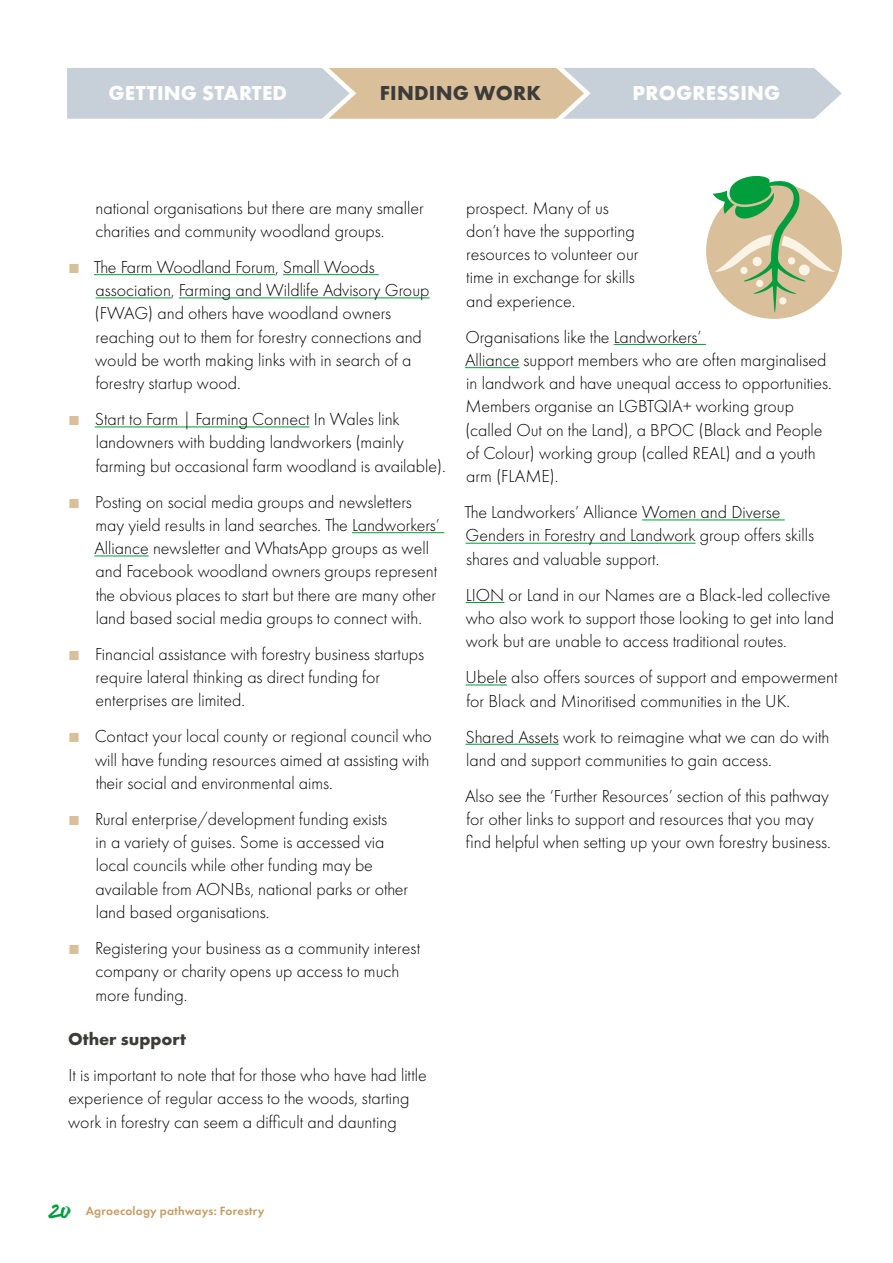
<style>
.page{position:relative;width:893px;height:1263px;background:#fff}
.page>*{position:absolute;margin:0;border:0;box-sizing:border-box;transform-origin:0 0}
.t1{font:30px "Have Heart Two";color:#009d3c}
.t2{font:700 21px "Futura PT";letter-spacing:.01em;color:#fff}
.t3{font:700 21px "Futura PT";letter-spacing:.01em;color:#3d3c3b}
.t4{font:300 18px/23.2px "Futura PT";color:#000}
.t5{font:700 18px "Futura PT";color:#3d3c3b}
.t6{font:600 12.3px "Futura PT";letter-spacing:.015em;color:#c49e64}
.s1{color:#d9c09a}
</style>
<div class="page">
<hr style="left:94px;top:274px;width:181px;height:1px;background:#009d3c">
<hr style="left:283px;top:274px;width:96px;height:1px;background:#009d3c">
<hr style="left:96px;top:297px;width:75px;height:1px;background:#009d3c">
<hr style="left:179px;top:297px;width:250px;height:1px;background:#009d3c">
<hr style="left:95px;top:426px;width:215px;height:1px;background:#009d3c">
<hr style="left:352px;top:532px;width:92px;height:1px;background:#009d3c">
<hr style="left:94px;top:555px;width:55px;height:1px;background:#009d3c">
<hr style="left:614px;top:344px;width:92px;height:1px;background:#009d3c">
<hr style="left:465px;top:367px;width:54px;height:1px;background:#009d3c">
<hr style="left:642px;top:519px;width:143px;height:1px;background:#009d3c">
<hr style="left:466px;top:543px;width:230px;height:1px;background:#009d3c">
<hr style="left:466px;top:602px;width:38px;height:1px;background:#009d3c">
<hr style="left:466px;top:684px;width:41px;height:1px;background:#009d3c">
<hr style="left:465px;top:744px;width:94px;height:1px;background:#009d3c">
<svg style="left:67px;top:68px;width:775px;height:51px;background:#cecdc7"></svg>
<div style="left:706px;top:183px;width:136px;height:136px;background:#d9c09a;border-radius:50%"></div>
<svg style="left:713px;top:176px;width:122px;height:137px"></svg>
<p class="t2" style="left:108px;top:80px;width:180px">GETTING STARTED</p>
<p class="t3" style="left:380px;top:80px;width:163px">FINDING WORK</p>
<p class="t2" style="left:633px;top:80px;width:149px">PROGRESSING</p>
<p class="t4" style="left:96px;top:196px;width:330px">national organisations but there are many smaller charities and community woodland groups.</p>
<p class="t4" style="left:95px;top:255px;width:336px;text-indent:-25px"><span class="s1">■</span> The Farm Woodland Forum, Small Woods association, Farming and Wildlife Advisory Group (FWAG) and others have woodland owners reaching out to them for forestry connections and would be worth making links with in search of a forestry startup wood.</p>
<p class="t4" style="left:96px;top:408px;width:352px;text-indent:-27px"><span class="s1">■</span> Start to Farm | Farming Connect In Wales link landowners with budding landworkers (mainly farming but occasional farm woodland is available).</p>
<p class="t4" style="left:94px;top:490px;width:347px;text-indent:-25px"><span class="s1">■</span> Posting on social media groups and newsletters may yield results in land searches. The Landworkers’ Alliance newsletter and WhatsApp groups as well and Facebook woodland owners groups represent the obvious places to start but there are many other land based social media groups to connect with.</p>
<p class="t4" style="left:96px;top:642px;width:330px;text-indent:-26px"><span class="s1">■</span> Financial assistance with forestry business startups require lateral thinking as direct funding for enterprises are limited.</p>
<p class="t4" style="left:95px;top:725px;width:338px;text-indent:-26px"><span class="s1">■</span> Contact your local county or regional council who will have funding resources aimed at assisting with their social and environmental aims.</p>
<p class="t4" style="left:96px;top:807px;width:314px;text-indent:-26px"><span class="s1">■</span> Rural enterprise/development funding exists<br>in a variety of guises. Some is accessed via local councils while other funding may be available from AONBs, national parks or other land based organisations.</p>
<p class="t4" style="left:96px;top:936px;width:326px;text-indent:-26px"><span class="s1">■</span> Registering your business as a community interest company or charity opens up access to much more funding.</p>
<p class="t5" style="left:68px;top:1027px;width:119px">Other support</p>
<p class="t4" style="left:68px;top:1063px;width:360px">It is important to note that for those who have had little experience of regular access to the woods, starting work in forestry can seem a difficult and daunting</p>
<p class="t4" style="left:466px;top:196px;width:174px">prospect. Many of us don’t have the supporting resources to volunteer our time in exchange for skills and experience.</p>
<p class="t4" style="left:465px;top:325px;width:368px">Organisations like the Landworkers’<br>Alliance support members who are often marginalised in landwork and have unequal access to opportunities.<br>Members organise an LGBTQIA+ working group (called Out on the Land), a BPOC (Black and People of Colour) working group (called REAL) and a youth arm (FLAME).</p>
<p class="t4" style="left:465px;top:501px;width:351px">The Landworkers’ Alliance Women and Diverse<br>Genders in Forestry and Landwork group offers skills shares and valuable support.</p>
<p class="t4" style="left:466px;top:583px;width:370px">LION or Land in our Names are a Black-led collective who also work to support those looking to get into land work but are unable to access traditional routes.</p>
<p class="t4" style="left:466px;top:666px;width:374px">Ubele also offers sources of support and empowerment for Black and Minoritised communities in the UK.</p>
<p class="t4" style="left:465px;top:725px;width:366px">Shared Assets work to reimagine what we can do with land and support communities to gain access.</p>
<p class="t4" style="left:465px;top:784px;width:367px">Also see the ‘Further Resources’ section of this pathway for other links to support and resources that you may find helpful when setting up your own forestry business.</p>
<h1 class="t1" style="left:51px;top:1197px;width:21px">20</h1>
<p class="t6" style="left:86px;top:1203px;width:180px">Agroecology pathways: Forestry</p>
</div>
